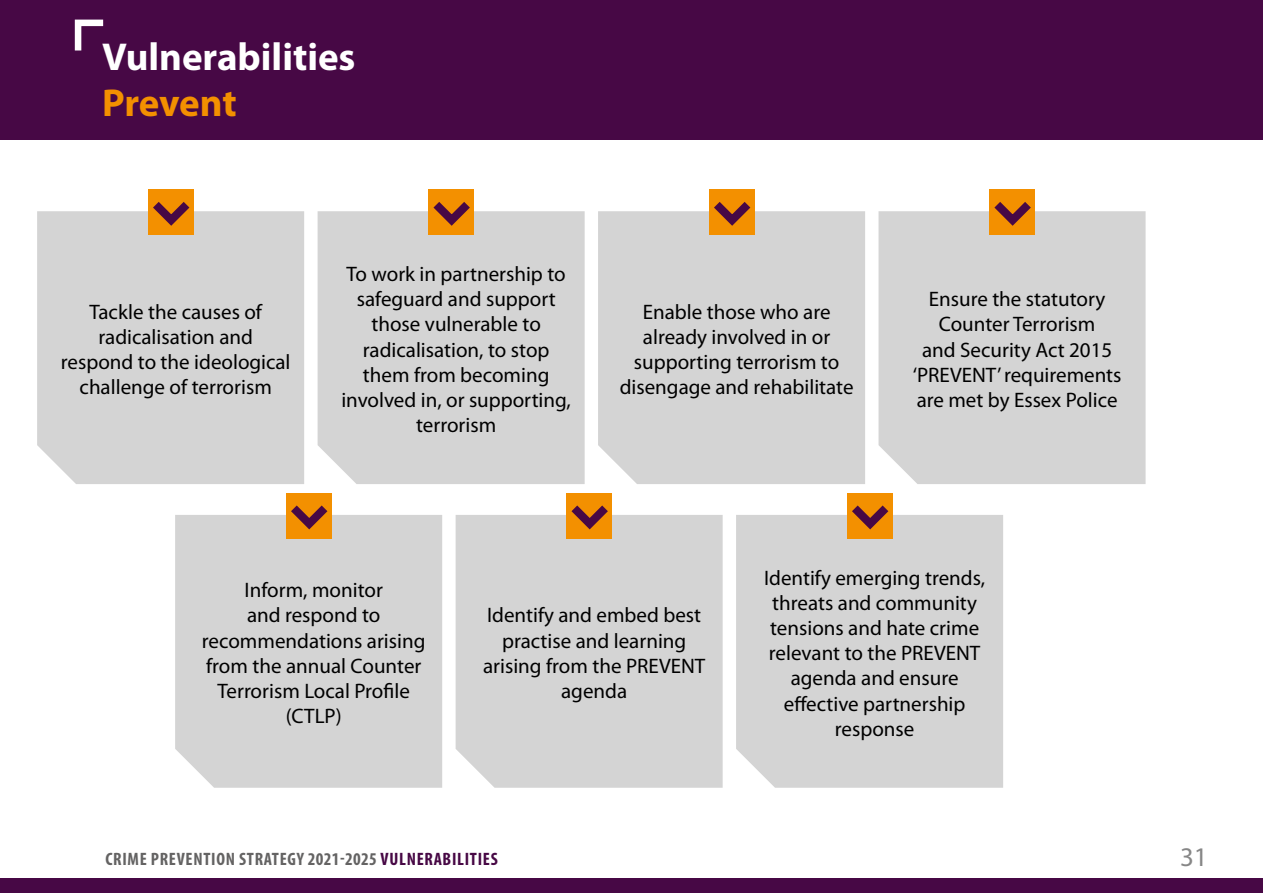
<style>
.page{position:relative;width:1263px;height:893px;background:#fff}
.page>*{position:absolute;margin:0;border:0;box-sizing:border-box;transform-origin:0 0}
.t1{font:700 39px "Myriad Pro";color:#fff}
.t2{font:700 39px "Myriad Pro";letter-spacing:-.005em;color:#f39000}
.t3{font:27px "Myriad Pro";color:#878787}
.t4{font:21px/25.2px "Myriad Pro";color:#000;text-align:center}
.t5{font:700 condensed 18px "Myriad Pro";letter-spacing:.04em;color:#646363}
.s1{color:#470845}
</style>
<div class="page">
<div style="left:0;top:878px;width:1262px;height:15px;background:#470845"></div>
<div style="left:0;top:0;width:1263px;height:139px;background:#470845"></div>
<div style="left:37px;top:211px;width:267px;height:273px;background:#d4d4d4"></div>
<div style="left:175px;top:515px;width:267px;height:273px;background:#d4d4d4"></div>
<div style="left:318px;top:211px;width:267px;height:273px;background:#d4d4d4"></div>
<div style="left:456px;top:515px;width:267px;height:273px;background:#d4d4d4"></div>
<div style="left:598px;top:211px;width:267px;height:273px;background:#d4d4d4"></div>
<div style="left:736px;top:515px;width:267px;height:273px;background:#d4d4d4"></div>
<div style="left:878px;top:211px;width:267px;height:273px;background:#d4d4d4"></div>
<div style="left:148px;top:189px;width:46px;height:46px;background:#f39000"></div>
<svg style="left:144px;top:202px;width:54px;height:29px"></svg>
<div style="left:286px;top:493px;width:46px;height:46px;background:#f39000"></div>
<svg style="left:282px;top:505px;width:54px;height:30px"></svg>
<div style="left:428px;top:189px;width:46px;height:46px;background:#f39000"></div>
<svg style="left:425px;top:202px;width:53px;height:29px"></svg>
<div style="left:566px;top:493px;width:46px;height:46px;background:#f39000"></div>
<svg style="left:563px;top:505px;width:53px;height:30px"></svg>
<div style="left:709px;top:189px;width:45px;height:46px;background:#f39000"></div>
<svg style="left:705px;top:193px;width:54px;height:38px"></svg>
<div style="left:847px;top:493px;width:45px;height:46px;background:#f39000"></div>
<svg style="left:843px;top:497px;width:54px;height:38px"></svg>
<div style="left:989px;top:189px;width:46px;height:46px;background:#f39000"></div>
<svg style="left:986px;top:202px;width:53px;height:29px"></svg>
<svg style="left:74px;top:19px;width:30px;height:32px"></svg>
<h1 class="t1" style="left:102px;top:35px;width:255px">Vulnerabilities</h1>
<h1 class="t2" style="left:102px;top:81px;width:136px">Prevent</h1>
<p class="t4" style="left:61px;top:300px;width:231px">Tackle the causes of radicalisation and respond to the ideological challenge of terrorism</p>
<p class="t4" style="left:341px;top:262px;width:231px">To work in partnership to safeguard and support those vulnerable to radicalisation, to stop them from becoming involved in, or supporting, terrorism</p>
<p class="t4" style="left:620px;top:300px;width:235px">Enable those who are already involved in or supporting terrorism to disengage and rehabilitate</p>
<p class="t4" style="left:913px;top:287px;width:210px">Ensure the statutory<br>Counter Terrorism<br>and Security Act 2015 ‘PREVENT’ requirements are met by Essex Police</p>
<p class="t4" style="left:202px;top:578px;width:225px">Inform, monitor<br>and respond to recommendations arising from the annual Counter<br>Terrorism Local Profile (CTLP)</p>
<p class="t4" style="left:483px;top:603px;width:224px">Identify and embed best practise and learning arising from the PREVENT agenda</p>
<p class="t4" style="left:764px;top:565px;width:222px">Identify emerging trends, threats and community tensions and hate crime relevant to the PREVENT agenda and ensure effective partnership response</p>
<p class="t5" style="left:105px;top:849px;width:394px">CRIME PREVENTION STRATEGY 2021-2025 <span class="s1">VULNERABILITIES</span></p>
<p class="t3" style="left:1180px;top:842px;width:29px">31</p>
</div>
